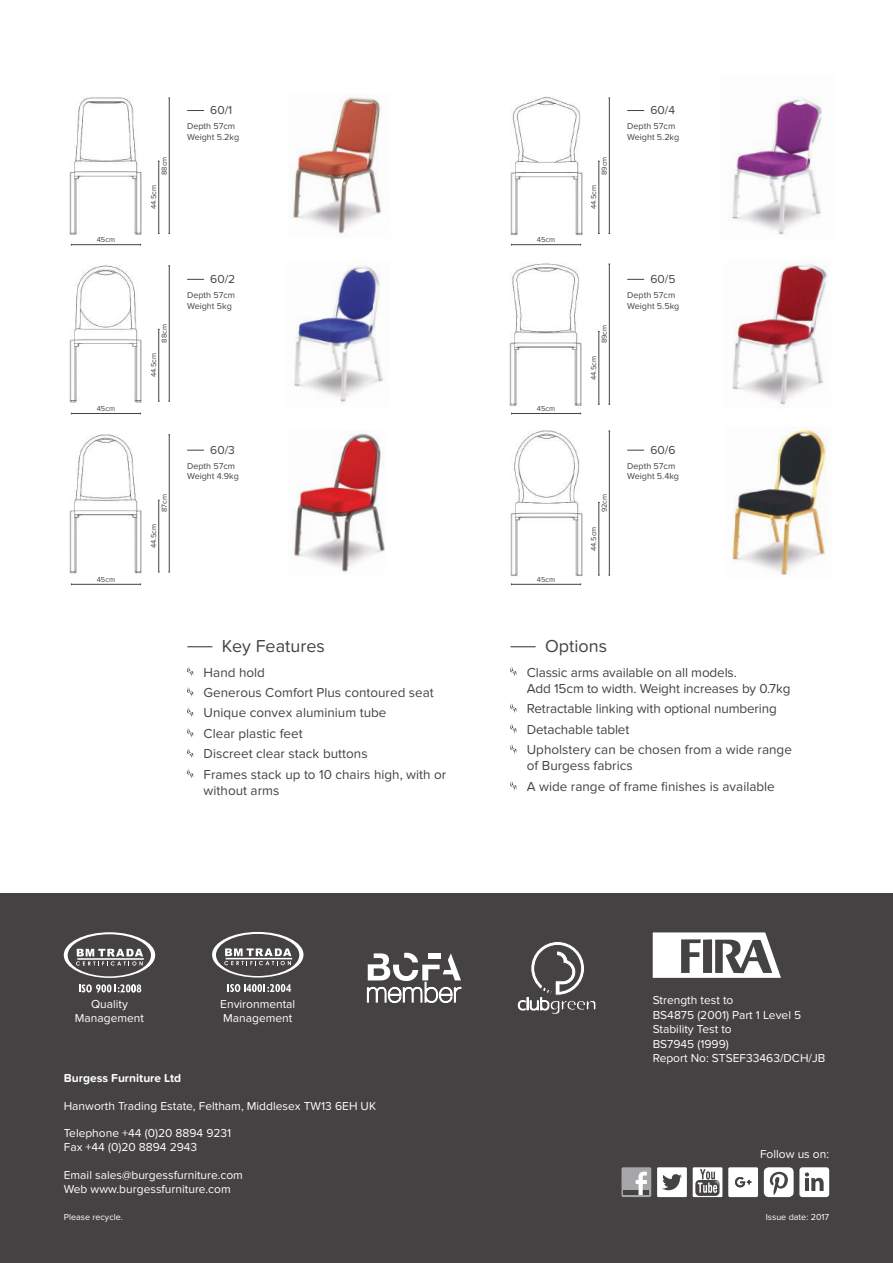
<style>
.page{position:relative;width:893px;height:1263px;background:#fff}
.page>*{position:absolute;margin:0;border:0;box-sizing:border-box;transform-origin:0 0}
.t1{font:18px "Proxima Nova Soft";color:#454243}
.t2{font:13.5px/20.4px "Proxima Nova Soft";color:#454243}
.t3{font:12px/14.4px "Proxima Nova Soft";color:#fff}
.t4{font:12px "Proxima Nova Soft";color:#454243}
.t5{font:700 12px "Proxima Nova Soft";color:#fff}
.t6{font:700 11.1px "Arial";color:#fff;scale:.84 1}
.t7{font:9px/10.8px "Proxima Nova Soft";color:#454243}
.t8{font:9px "Proxima Nova Soft";color:#fff}
.t9{font:7.5px "Proxima Nova Soft";color:#454243}
</style>
<div class="page">
<div style="left:0;top:893px;width:893px;height:370px;background:#454243"></div>
<div style="left:657px;top:1167px;width:30px;height:30px;background:#fff"></div>
<svg style="left:662px;top:1174px;width:20px;height:16px"></svg>
<svg style="left:764px;top:1167px;width:30px;height:30px"></svg>
<div style="left:799px;top:1167px;width:30px;height:30px;background:#fff;border-radius:3px"></div>
<svg style="left:805px;top:1172px;width:19px;height:19px"></svg>
<svg style="left:728px;top:1167px;width:30px;height:30px"></svg>
<div style="left:621px;top:1167px;width:30px;height:30px;background:#a6a6a8;border-radius:2px"></div>
<hr style="left:624px;top:1191px;width:25px;height:4px;background:#454243">
<svg style="left:636px;top:1171px;width:11px;height:24px"></svg>
<div style="left:693px;top:1167px;width:29px;height:30px;background:#fff"></div>
<div style="left:695px;top:1180px;width:24px;height:16px;background:#454243;border-radius:4px"></div>
<svg style="left:698px;top:1169px;width:21px;height:24px"></svg>
<svg style="left:518px;top:941px;width:78px;height:73px;background:#636061"></svg>
<svg style="left:366px;top:953px;width:96px;height:51px"></svg>
<svg style="left:653px;top:932px;width:128px;height:46px"></svg>
<img style="left:70px;top:97px;width:72px;height:138px">
<hr style="left:71px;top:244px;width:70px;height:1px;background:#454243">
<img style="left:293px;top:96px;width:89px;height:138px">
<svg style="left:188px;top:646px;width:24px;height:1px"></svg>
<svg style="left:187px;top:666px;width:6px;height:10px"></svg>
<svg style="left:187px;top:687px;width:6px;height:10px"></svg>
<svg style="left:187px;top:707px;width:6px;height:10px"></svg>
<svg style="left:187px;top:728px;width:6px;height:10px"></svg>
<svg style="left:187px;top:748px;width:6px;height:10px"></svg>
<svg style="left:187px;top:769px;width:6px;height:10px"></svg>
<svg style="left:511px;top:646px;width:24px;height:1px"></svg>
<svg style="left:510px;top:666px;width:6px;height:10px"></svg>
<svg style="left:510px;top:703px;width:6px;height:10px"></svg>
<svg style="left:510px;top:724px;width:6px;height:10px"></svg>
<svg style="left:510px;top:744px;width:6px;height:10px"></svg>
<svg style="left:510px;top:781px;width:6px;height:10px"></svg>
<svg style="left:187px;top:110px;width:17px;height:1px"></svg>
<hr style="left:169px;top:98px;width:1px;height:135px;background:#454243">
<hr style="left:158px;top:161px;width:1px;height:72px;background:#454243">
<img style="left:70px;top:265px;width:72px;height:138px">
<hr style="left:71px;top:413px;width:70px;height:1px;background:#454243">
<img style="left:294px;top:265px;width:89px;height:137px">
<svg style="left:187px;top:279px;width:17px;height:1px"></svg>
<hr style="left:169px;top:266px;width:1px;height:135px;background:#454243">
<hr style="left:158px;top:329px;width:1px;height:72px;background:#454243">
<img style="left:70px;top:434px;width:72px;height:140px">
<hr style="left:71px;top:584px;width:70px;height:1px;background:#454243">
<img style="left:294px;top:433px;width:91px;height:139px">
<svg style="left:187px;top:450px;width:17px;height:1px"></svg>
<hr style="left:169px;top:435px;width:1px;height:137px;background:#454243">
<hr style="left:158px;top:500px;width:1px;height:72px;background:#454243">
<img style="left:510px;top:96px;width:72px;height:140px">
<hr style="left:511px;top:244px;width:70px;height:1px;background:#454243">
<img style="left:732px;top:97px;width:90px;height:138px">
<svg style="left:628px;top:110px;width:16px;height:1px"></svg>
<hr style="left:609px;top:98px;width:1px;height:135px;background:#454243">
<hr style="left:599px;top:161px;width:1px;height:72px;background:#454243">
<img style="left:510px;top:263px;width:72px;height:143px">
<hr style="left:511px;top:413px;width:70px;height:1px;background:#454243">
<img style="left:732px;top:262px;width:95px;height:143px">
<svg style="left:628px;top:279px;width:16px;height:1px"></svg>
<hr style="left:609px;top:264px;width:1px;height:140px;background:#454243">
<hr style="left:599px;top:332px;width:1px;height:72px;background:#454243">
<img style="left:510px;top:430px;width:72px;height:147px">
<hr style="left:511px;top:584px;width:70px;height:1px;background:#454243">
<img style="left:732px;top:428px;width:95px;height:147px">
<svg style="left:628px;top:450px;width:16px;height:1px"></svg>
<hr style="left:609px;top:431px;width:1px;height:144px;background:#454243">
<hr style="left:599px;top:502px;width:1px;height:73px;background:#454243">
<svg style="left:79px;top:984px;width:62px;height:8px"></svg>
<svg style="left:64px;top:932px;width:91px;height:46px;background:#706e6f"></svg>
<svg style="left:212px;top:932px;width:91px;height:45px;background:#716e6f"></svg>
<svg style="left:227px;top:984px;width:19px;height:8px"></svg>
<svg style="left:252px;top:984px;width:33px;height:8px"></svg>
<p class="t4" style="left:210px;top:103px;width:24px">60/1</p>
<p class="t7" style="left:187px;top:121px;width:54px">Depth 57cm<br>Weight 5.2kg</p>
<p class="t4" style="left:650px;top:103px;width:26px">60/4</p>
<p class="t7" style="left:627px;top:121px;width:54px">Depth 57cm<br>Weight 5.2kg</p>
<p class="t9" style="left:160px;top:175px;width:20px;rotate:-90deg">88cm</p>
<p class="t9" style="left:600px;top:175px;width:20px;rotate:-90deg">89cm</p>
<p class="t9" style="left:149px;top:209px;width:26px;rotate:-90deg">44.5cm</p>
<p class="t9" style="left:589px;top:209px;width:26px;rotate:-90deg">44.5cm</p>
<p class="t9" style="left:97px;top:235px;width:20px">45cm</p>
<p class="t9" style="left:537px;top:235px;width:20px">45cm</p>
<p class="t4" style="left:210px;top:272px;width:27px">60/2</p>
<p class="t7" style="left:187px;top:289px;width:50px">Depth 57cm<br>Weight 5kg</p>
<p class="t4" style="left:650px;top:272px;width:27px">60/5</p>
<p class="t7" style="left:627px;top:289px;width:54px">Depth 57cm<br>Weight 5.5kg</p>
<p class="t9" style="left:160px;top:343px;width:20px;rotate:-90deg">88cm</p>
<p class="t9" style="left:600px;top:343px;width:20px;rotate:-90deg">89cm</p>
<p class="t9" style="left:149px;top:377px;width:26px;rotate:-90deg">44.5cm</p>
<p class="t9" style="left:589px;top:380px;width:26px;rotate:-90deg">44.5cm</p>
<p class="t9" style="left:97px;top:404px;width:20px">45cm</p>
<p class="t9" style="left:537px;top:404px;width:20px">45cm</p>
<p class="t4" style="left:210px;top:443px;width:26px">60/3</p>
<p class="t7" style="left:187px;top:460px;width:53px">Depth 57cm<br>Weight 4.9kg</p>
<p class="t4" style="left:650px;top:443px;width:27px">60/6</p>
<p class="t7" style="left:627px;top:460px;width:53px">Depth 57cm<br>Weight 5.4kg</p>
<p class="t9" style="left:160px;top:512px;width:19px;rotate:-90deg">87cm</p>
<p class="t9" style="left:600px;top:512px;width:20px;rotate:-90deg">92cm</p>
<p class="t9" style="left:149px;top:548px;width:26px;rotate:-90deg">44.5cm</p>
<p class="t9" style="left:589px;top:551px;width:26px;rotate:-90deg">44.5cm</p>
<p class="t9" style="left:97px;top:575px;width:20px">45cm</p>
<p class="t9" style="left:537px;top:575px;width:20px">45cm</p>
<h1 class="t1" style="left:222px;top:635px;width:104px">Key Features</h1>
<p class="t2" style="left:204px;top:662px;width:244px">Hand hold<br>Generous Comfort Plus contoured seat<br>Unique convex aluminium tube<br>Clear plastic feet<br>Discreet clear stack buttons<br>Frames stack up to 10 chairs high, with or</p>
<p class="t2" style="left:204px;top:780px;width:77px">without arms</p>
<h1 class="t1" style="left:545px;top:635px;width:63px">Options</h1>
<p class="t2" style="left:527px;top:664px;width:265px;line-height:16.2px">Classic arms available on all models.<br>Add 15cm to width. Weight increases by 0.7kg</p>
<p class="t2" style="left:527px;top:699px;width:267px">Retractable linking with optional numbering<br>Detachable tablet<br>Upholstery can be chosen from a wide range</p>
<p class="t2" style="left:527px;top:756px;width:250px">of Burgess fabrics<br>A wide range of frame finishes is available</p>
<p class="t6" style="left:246px;top:981px;width:8px">4</p>
<p class="t6" style="left:286px;top:981px;width:8px">4</p>
<p class="t3" style="left:75px;top:997px;width:71px;text-align:center">Quality<br>Management</p>
<p class="t3" style="left:220px;top:997px;width:77px">Environmental<br>Management</p>
<p class="t3" style="left:653px;top:993px;width:174px">Strength test to<br>BS4875 (2001) Part 1 Level 5<br>Stability Test to<br>BS7945 (1999)<br>Report No: STSEF33463/DCH/JB</p>
<p class="t5" style="left:64px;top:1071px;width:119px">Burgess Furniture Ltd</p>
<p class="t3" style="left:64px;top:1099px;width:314px">Hanworth Trading Estate, Feltham, Middlesex TW13 6EH UK</p>
<p class="t3" style="left:64px;top:1127px;width:169px;line-height:13.8px">Telephone +44 (0)20 8894 9231<br>Fax +44 (0)20 8894 2943</p>
<p class="t3" style="left:64px;top:1168px;width:181px;line-height:13.8px">Email sales@burgessfurniture.com<br>Web www.burgessfurniture.com</p>
<p class="t8" style="left:64px;top:1212px;width:61px">Please recycle.</p>
<p class="t3" style="left:760px;top:1147px;width:71px">Follow us on:</p>
<p class="t8" style="left:766px;top:1212px;width:65px">Issue date: 2017</p>
</div>
